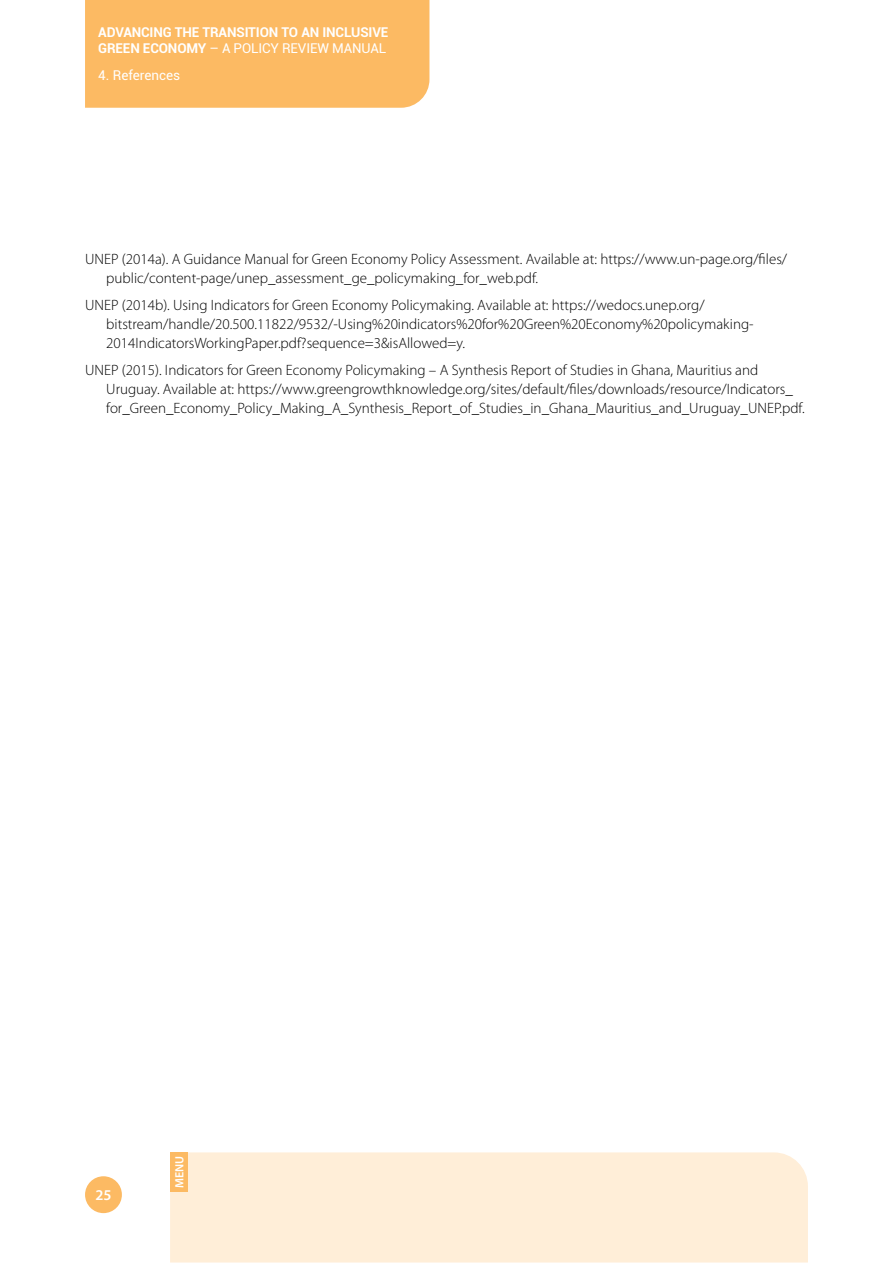
<style>
.page{position:relative;width:893px;height:1263px;background:#fff}
.page>*{position:absolute;margin:0;border:0;box-sizing:border-box;transform-origin:0 0}
.t1{font:300 15px/18.8px "Myriad Pro";color:#000}
.t2{font:600 15px "Myriad Pro";color:#fff}
.t3{font:700 13.5px/16.5px "Roboto";letter-spacing:-.01em;color:#fff}
.t4{font:13.5px "Roboto";color:#fff}
.t5{font:600 12px "Myriad Pro";color:#fff}
.s1{font-weight:400}
</style>
<div class="page">
<div style="left:85px;top:1176px;width:37px;height:37px;background:#fcba63;border-radius:50%"></div>
<div style="left:85px;top:0;width:344px;height:108px;background:#fcba63"></div>
<div style="left:170px;top:1152px;width:638px;height:110px;background:#ffeed8"></div>
<div style="left:170px;top:1152px;width:18px;height:40px;background:#fcba63"></div>
<p class="t3" style="left:98px;top:23px;width:292px">ADVANCING THE TRANSITION TO AN INCLUSIVE<br>GREEN ECONOMY <span class="s1">– A POLICY REVIEW MANUAL</span></p>
<p class="t4" style="left:98px;top:66px;width:84px">4. References</p>
<p class="t1" style="left:106px;top:250px;width:682px;text-indent:-21px">UNEP (2014a). A Guidance Manual for Green Economy Policy Assessment. Available at: https://www.un-page.org/files/ public/content-page/unep_assessment_ge_policymaking_for_web.pdf.</p>
<p class="t1" style="left:106px;top:296px;width:649px;text-indent:-21px">UNEP (2014b). Using Indicators for Green Economy Policymaking. Available at: https://wedocs.unep.org/ bitstream/handle/20.500.11822/9532/-Using%20indicators%20for%20Green%20Economy%20policymaking-<br>2014IndicatorsWorkingPaper.pdf?sequence=3&amp;isAllowed=y.</p>
<p class="t1" style="left:106px;top:360px;width:700px;text-indent:-21px">UNEP (2015). Indicators for Green Economy Policymaking – A Synthesis Report of Studies in Ghana, Mauritius and<br>Uruguay. Available at: https://www.greengrowthknowledge.org/sites/default/files/downloads/resource/Indicators_ for_Green_Economy_Policy_Making_A_Synthesis_Report_of_Studies_in_Ghana_Mauritius_and_Uruguay_UNEP.pdf.</p>
<p class="t2" style="left:95px;top:1186px;width:18px">25</p>
<p class="t5" style="left:172px;top:1188px;width:34px;rotate:-90deg">MENU</p>
</div>
